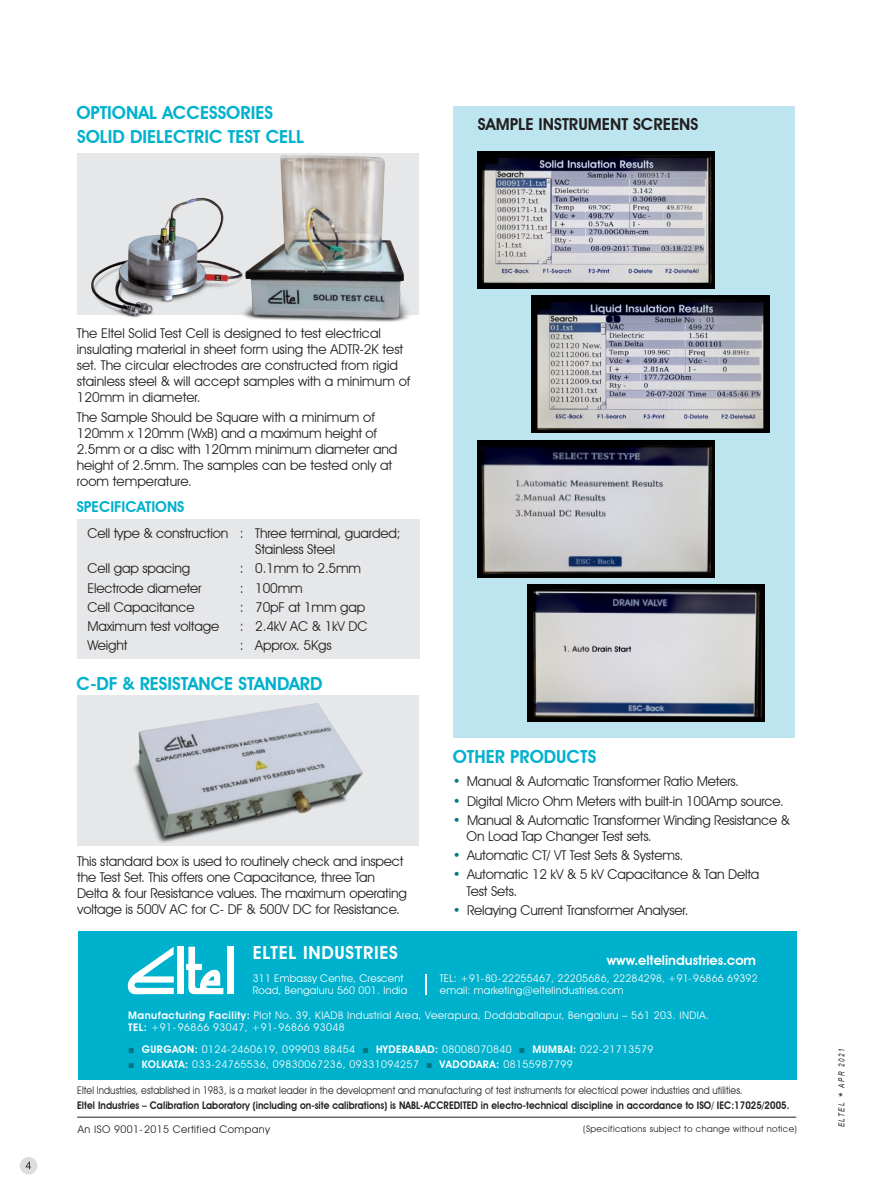
<style>
.page{position:relative;width:872px;height:1191px;background:#fff}
.page>*{position:absolute;margin:0;border:0;box-sizing:border-box;transform-origin:0 0}
.t1{font:600 18px "Avant Garde IT Cby BT";color:#00b1cd}
.t2{font:600 18px "Avant Garde IT Cby BT";letter-spacing:.04em;color:#fff}
.t3{font:600 16.5px "Avant Garde IT Cby BT";color:#231f20}
.t4{font:600 15px "Avant Garde IT Cby BT";color:#00b1cd}
.t5{font:13.5px/16.2px "Avant Garde IT Cby BT";letter-spacing:-.01em;color:#231f20}
.t6{font:600 13.5px "Avant Garde IT Cby BT";color:#fff}
.t7{font:10.5px/12.6px "Avant Garde IT Cby BT";letter-spacing:.04em;color:#fff}
.t8{font:600 10.5px "Avant Garde IT Cby BT";letter-spacing:.005em;color:#231f20;scale:.9 1}
.t9{font:10.5px "Avant Garde IT Cby BT";letter-spacing:.01em;color:#231f20;scale:.9 1}
.t10{font:10.5px/12.6px "Avant Garde IT Cby BT";letter-spacing:.02em;color:#fff}
.t11{font:10.5px "Avant Garde IT Cby BT";letter-spacing:.04em;color:#231f20}
.t12{font:9px "Avant Garde IT Cby BT";letter-spacing:.04em;color:#231f20}
.t13{font:italic 8.25px "Arial";letter-spacing:.23em;color:#231f20;scale:.75 1}
.s1{color:#00798c}
.s2{font-weight:600}
.s3{font-family:"Arial";color:#007480}
.s4{font-size:12px}
</style>
<div class="page">
<div style="left:77px;top:153px;width:342px;height:162px;background:#e6e7e9"></div>
<div style="left:77px;top:519px;width:342px;height:140px;background:#e6e7e9"></div>
<div style="left:20px;top:1157px;width:17px;height:17px;background:#dcdddf;border-radius:50%"></div>
<svg style="left:26px;top:1161px;width:5px;height:8px"></svg>
<div style="left:453px;top:106px;width:341px;height:631px;background:#bde5ef"></div>
<img style="left:91px;top:198px;width:136px;height:120px">
<div style="left:77px;top:695px;width:342px;height:150px;background:#e6e7e9"></div>
<img style="left:94px;top:703px;width:300px;height:143px">
<img style="left:227px;top:155px;width:182px;height:167px">
<div style="left:78px;top:931px;width:718px;height:148px;background:#00b1cd"></div>
<svg style="left:128px;top:947px;width:46px;height:47px"></svg>
<div style="left:177px;top:946px;width:7px;height:48px;background:#fff"></div>
<div style="left:227px;top:946px;width:7px;height:48px;background:#fff"></div>
<svg style="left:186px;top:946px;width:37px;height:48px"></svg>
<svg style="left:425px;top:974px;width:1px;height:20px"></svg>
<hr style="left:77px;top:1116px;width:719px;height:1px;background:#231f20">
<img style="left:477px;top:152px;width:237px;height:137px">
<img style="left:532px;top:296px;width:237px;height:137px">
<img style="left:477px;top:440px;width:237px;height:137px">
<img style="left:527px;top:584px;width:237px;height:137px">
<h1 class="t1" style="left:76px;top:101px;width:198px">OPTIONAL ACCESSORIES</h1>
<h1 class="t1" style="left:77px;top:126px;width:228px">SOLID DIELECTRIC TEST CELL</h1>
<p class="t3" style="left:478px;top:114px;width:222px">SAMPLE INSTRUMENT SCREENS</p>
<p class="t5" style="left:77px;top:324px;width:335px">The Eltel Solid Test Cell is designed to test electrical insulating material in sheet form using the ADTR-2K test set. The circular electrodes are constructed from rigid stainless steel &amp; will accept samples with a minimum of 120mm in diameter.</p>
<p class="t5" style="left:77px;top:408px;width:322px">The Sample Should be Square with a minimum of 120mm x 120mm (WxB) and a maximum height of 2.5mm or a disc with 120mm minimum diameter and height of 2.5mm. The samples can be tested only at room temperature.</p>
<p class="t4" style="left:77px;top:498px;width:109px">SPECIFICATIONS</p>
<p class="t5" style="left:255px;top:525px;width:147px;text-indent:-168px">Cell type &amp; construction : Three terminal, guarded;<br>Stainless Steel</p>
<p class="t5" style="left:88px;top:560px;width:104px">Cell gap spacing</p>
<p class="t5" style="left:240px;top:560px;width:123px">: 0.1mm to 2.5mm</p>
<p class="t5" style="left:88px;top:579px;width:116px">Electrode diameter</p>
<p class="t5" style="left:240px;top:579px;width:64px">: 100mm</p>
<p class="t5" style="left:88px;top:599px;width:108px">Cell Capacitance</p>
<p class="t5" style="left:240px;top:599px;width:127px">: 70pF at 1mm gap</p>
<p class="t5" style="left:88px;top:618px;width:133px">Maximum test voltage</p>
<p class="t5" style="left:240px;top:618px;width:129px">: 2.4kV AC &amp; 1kV DC</p>
<p class="t5" style="left:88px;top:637px;width:41px">Weight</p>
<p class="t5" style="left:240px;top:637px;width:93px">: Approx. 5Kgs</p>
<h1 class="t1" style="left:76px;top:673px;width:248px">C-DF &amp; RESISTANCE STANDARD</h1>
<p class="t5" style="left:77px;top:853px;width:331px">This standard box is used to routinely check and inspect the Test Set. This offers one Capacitance, three Tan Delta &amp; four Resistance values. The maximum operating voltage is 500V AC for C- DF &amp; 500V DC for Resistance.</p>
<h1 class="t2" style="left:253px;top:942px;width:147px">ELTEL INDUSTRIES</h1>
<h1 class="t1" style="left:453px;top:745px;width:145px">OTHER PRODUCTS</h1>
<p class="t5" style="left:453px;top:773px;width:288px"><span class="s1">•</span> Manual &amp; Automatic Transformer Ratio Meters.</p>
<p class="t5" style="left:453px;top:792px;width:333px"><span class="s1">•</span> Digital Micro Ohm Meters with built-in 100Amp source.</p>
<p class="t5" style="left:466px;top:811px;width:325px;text-indent:-14px"><span class="s1">•</span> Manual &amp; Automatic Transformer Winding Resistance &amp;<br>On Load Tap Changer Test sets.</p>
<p class="t5" style="left:453px;top:847px;width:232px"><span class="s1">•</span> Automatic CT/ VT Test Sets &amp; Systems.</p>
<p class="t5" style="left:466px;top:866px;width:294px;text-indent:-14px"><span class="s1">•</span> Automatic 12 kV &amp; 5 kV Capacitance &amp; Tan Delta<br>Test Sets.</p>
<p class="t5" style="left:453px;top:901px;width:237px"><span class="s1">•</span> Relaying Current Transformer Analyser.</p>
<p class="t6" style="left:607px;top:952px;width:151px">www.eltelindustries.com</p>
<p class="t10" style="left:253px;top:971px;width:156px">311 Embassy Centre, Crescent<br>Road, Bengaluru 560 001. India</p>
<p class="t10" style="left:440px;top:971px;width:319px">TEL: +91-80-22255467, 22205686, 22284298, +91-96866 69392 email: marketing@eltelindustries.com</p>
<p class="t7" style="left:128px;top:1008px;width:582px"><span class="s2">Manufacturing Facility:</span> Plot No. 39, KIADB Industrial Area, Veerapura, Doddaballapur, Bengaluru – 561 203. INDIA.<br><span class="s2">TEL:</span> +91- 96866 93047, +91-96866 93048</p>
<p class="t7" style="left:128px;top:1042px;width:527px"><span class="s3">■</span> <span class="s2">GURGAON:</span> 0124-2460619, 099903 88454 <span class="s3">■</span> <span class="s2">HYDERABAD:</span> 08008070840 <span class="s3">■</span> <span class="s2">MUMBAI:</span> 022-21713579</p>
<p class="t7" style="left:128px;top:1057px;width:446px"><span class="s3">■</span> <span class="s2">KOLKATA:</span> 033-24765536, 09830067236, 09331094257 <span class="s3">■</span> <span class="s2">VADODARA:</span> 08155987799</p>
<p class="t9" style="left:77px;top:1083px;width:740px">Eltel Industries, established in 1983, is a market leader in the development and manufacturing of test instruments for electrical power industries and utilities.</p>
<p class="t8" style="left:77px;top:1098px;width:793px">Eltel Industries – Calibration Laboratory (including on-site calibrations) is NABL-ACCREDITED in electro-technical discipline in accordance to ISO/ IEC:17025/2005.</p>
<p class="t11" style="left:78px;top:1122px;width:193px">An ISO 9001-2015 Certified Company</p>
<p class="t12" style="left:583px;top:1123px;width:215px">(Specifications subject to change without notice)</p>
<p class="t13" style="left:836px;top:1127px;width:106px;rotate:-90deg">ELTEL <span class="s4">*</span> APR 2021</p>
</div>
